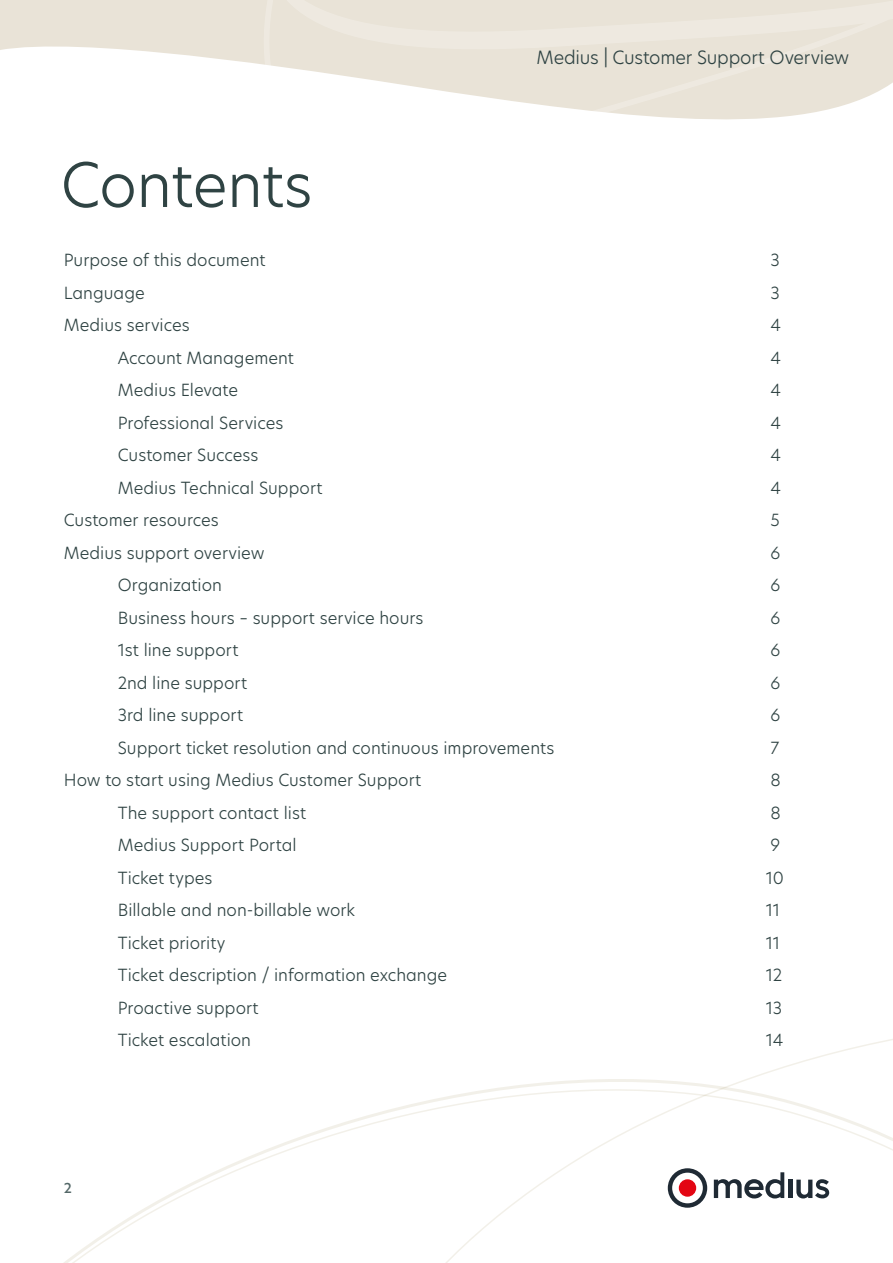
<style>
.page{position:relative;width:893px;height:1263px;background:#fff}
.page>*{position:absolute;margin:0;border:0;box-sizing:border-box;transform-origin:0 0}
.t1{font:300 60px "New Hero";letter-spacing:-.015em;color:#2f4343}
.t2{font:300 18px "New Hero";letter-spacing:-.01em;color:#2f4343}
.t3{font:300 16.5px "New Hero";color:#2f4343}
.t4{font:500 13.5px "New Hero";color:#546868}
</style>
<div class="page">
<svg style="left:0;top:0;width:259px;height:64px;fill:#e9e3d7"></svg>
<svg style="left:259px;top:0;width:634px;height:120px;fill:#e9e3d7"></svg>
<svg style="left:64px;top:1130px;width:256px;height:133px"></svg>
<svg style="left:320px;top:1039px;width:573px;height:224px"></svg>
<h1 class="t1" style="left:61px;top:144px;width:254px">Contents</h1>
<p class="t2" style="left:537px;top:45px;width:314px">Medius | Customer Support Overview</p>
<p class="t3" style="left:64px;top:249px;width:203px">Purpose of this document</p>
<p class="t3" style="left:770px;top:249px;width:11px">3</p>
<p class="t3" style="left:64px;top:281px;width:82px">Language</p>
<p class="t3" style="left:770px;top:281px;width:11px">3</p>
<p class="t3" style="left:64px;top:314px;width:128px">Medius services</p>
<p class="t3" style="left:770px;top:314px;width:12px">4</p>
<p class="t3" style="left:118px;top:346px;width:178px">Account Management</p>
<p class="t3" style="left:770px;top:346px;width:12px">4</p>
<p class="t3" style="left:118px;top:379px;width:122px">Medius Elevate</p>
<p class="t3" style="left:770px;top:379px;width:12px">4</p>
<p class="t3" style="left:118px;top:411px;width:167px">Professional Services</p>
<p class="t3" style="left:770px;top:411px;width:12px">4</p>
<p class="t3" style="left:118px;top:444px;width:142px">Customer Success</p>
<p class="t3" style="left:770px;top:444px;width:12px">4</p>
<p class="t3" style="left:118px;top:476px;width:206px">Medius Technical Support</p>
<p class="t3" style="left:770px;top:476px;width:12px">4</p>
<p class="t3" style="left:64px;top:509px;width:157px">Customer resources</p>
<p class="t3" style="left:770px;top:509px;width:11px">5</p>
<p class="t3" style="left:64px;top:541px;width:202px">Medius support overview</p>
<p class="t3" style="left:770px;top:541px;width:11px">6</p>
<p class="t3" style="left:118px;top:574px;width:106px">Organization</p>
<p class="t3" style="left:770px;top:574px;width:11px">6</p>
<p class="t3" style="left:118px;top:606px;width:307px">Business hours – support service hours</p>
<p class="t3" style="left:770px;top:606px;width:11px">6</p>
<p class="t3" style="left:118px;top:639px;width:122px">1st line support</p>
<p class="t3" style="left:770px;top:639px;width:11px">6</p>
<p class="t3" style="left:118px;top:671px;width:131px">2nd line support</p>
<p class="t3" style="left:770px;top:671px;width:11px">6</p>
<p class="t3" style="left:118px;top:704px;width:127px">3rd line support</p>
<p class="t3" style="left:770px;top:704px;width:11px">6</p>
<p class="t3" style="left:118px;top:736px;width:438px">Support ticket resolution and continuous improvements</p>
<p class="t3" style="left:770px;top:736px;width:10px">7</p>
<p class="t3" style="left:64px;top:769px;width:359px">How to start using Medius Customer Support</p>
<p class="t3" style="left:770px;top:769px;width:12px">8</p>
<p class="t3" style="left:118px;top:801px;width:190px">The support contact list</p>
<p class="t3" style="left:770px;top:801px;width:12px">8</p>
<p class="t3" style="left:118px;top:834px;width:180px">Medius Support Portal</p>
<p class="t3" style="left:770px;top:834px;width:11px">9</p>
<p class="t3" style="left:118px;top:866px;width:96px">Ticket types</p>
<p class="t3" style="left:766px;top:866px;width:20px">10</p>
<p class="t3" style="left:118px;top:899px;width:239px">Billable and non-billable work</p>
<p class="t3" style="left:766px;top:899px;width:16px">11</p>
<p class="t3" style="left:118px;top:931px;width:109px">Ticket priority</p>
<p class="t3" style="left:766px;top:931px;width:16px">11</p>
<p class="t3" style="left:118px;top:964px;width:331px">Ticket description / information exchange</p>
<p class="t3" style="left:766px;top:964px;width:18px">12</p>
<p class="t3" style="left:118px;top:996px;width:142px">Proactive support</p>
<p class="t3" style="left:766px;top:996px;width:18px">13</p>
<p class="t3" style="left:118px;top:1029px;width:135px">Ticket escalation</p>
<p class="t3" style="left:766px;top:1029px;width:19px">14</p>
<p class="t4" style="left:64px;top:1179px;width:10px">2</p>
</div>
